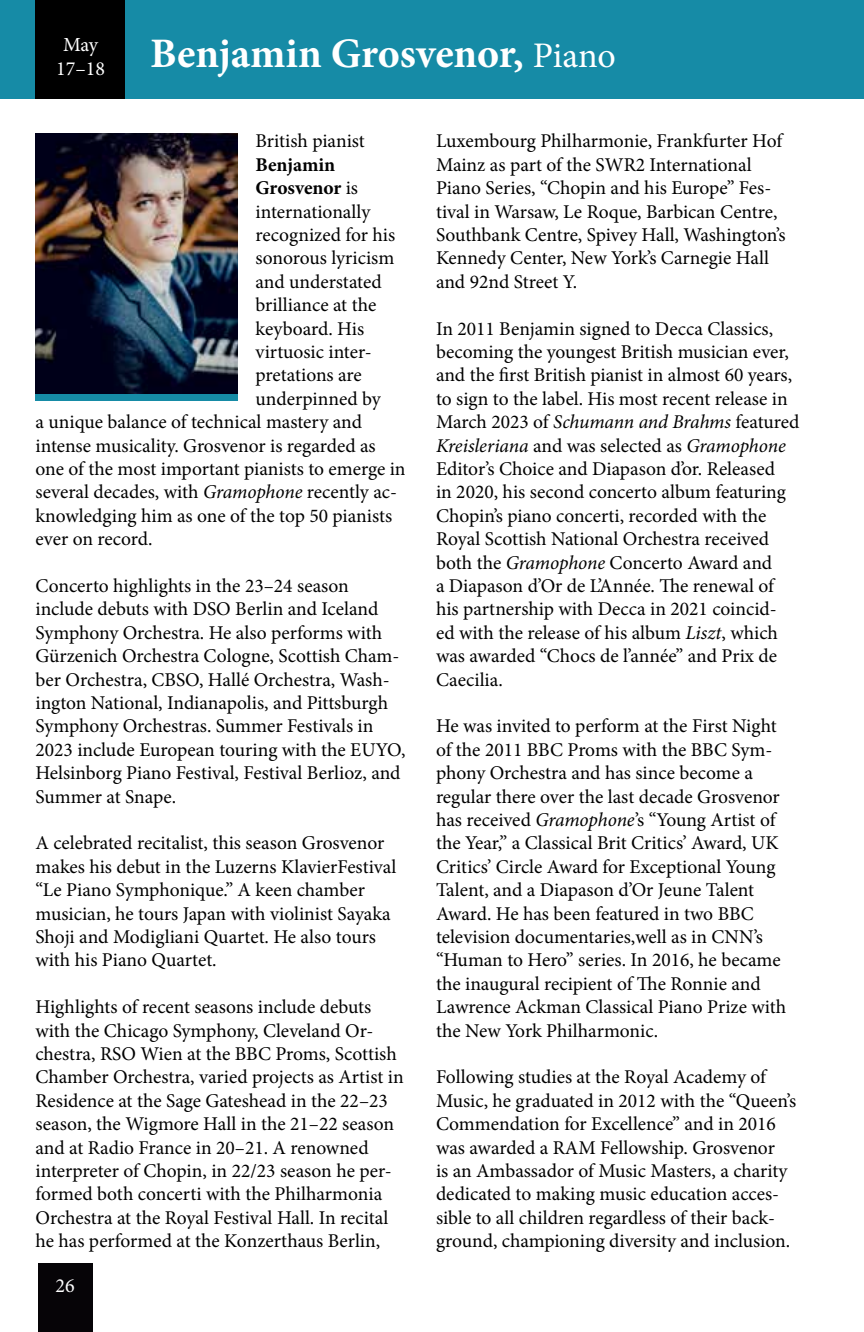
<style>
.page{position:relative;width:864px;height:1332px;background:#fff}
.page>*{position:absolute;margin:0;border:0;box-sizing:border-box;transform-origin:0 0}
.t1{font:700 42px "Minion Pro";letter-spacing:-.005em;color:#fff}
.t2{font:20px/24px "Minion Pro";color:#fff;text-align:center}
.t3{font:19.6px/23.4px "Minion Pro";color:#000}
.t4{font:700 19.6px "Minion Pro";letter-spacing:-.005em;color:#000}
.s1{font-weight:400;font-size:36px}
.s2{font-weight:400}
.s3{font-style:italic}
</style>
<div class="page">
<div style="left:0;top:0;width:864px;height:99px;background:#168ba6"></div>
<div style="left:35px;top:0;width:90px;height:99px;background:#000"></div>
<div style="left:39px;top:1263px;width:54px;height:69px;background:#060407"></div>
<img style="left:35px;top:133px;width:203px;height:261px">
<div style="left:35px;top:394px;width:203px;height:7px;background:#168ba6"></div>
<p class="t2" style="left:56px;top:32px;width:50px">May<br>17–18</p>
<h1 class="t1" style="left:150px;top:24px;width:467px">Benjamin Grosvenor, <span class="s1">Piano</span></h1>
<p class="t3" style="left:256px;top:130px;width:111px">British pianist</p>
<p class="t4" style="left:256px;top:151px;width:81px">Benjamin</p>
<p class="t4" style="left:256px;top:174px;width:104px">Grosvenor <span class="s2">is</span></p>
<p class="t3" style="left:256px;top:200px;width:116px">internationally</p>
<p class="t3" style="left:256px;top:223px;width:141px">recognized for his</p>
<p class="t3" style="left:256px;top:247px;width:140px">sonorous lyricism</p>
<p class="t3" style="left:256px;top:270px;width:128px">and understated</p>
<p class="t3" style="left:256px;top:293px;width:122px">brilliance at the</p>
<p class="t3" style="left:256px;top:317px;width:110px">keyboard. His</p>
<p class="t3" style="left:256px;top:340px;width:118px">virtuosic inter-</p>
<p class="t3" style="left:256px;top:364px;width:108px">pretations are</p>
<p class="t3" style="left:256px;top:387px;width:127px">underpinned by</p>
<p class="t3" style="left:35px;top:410px;width:328px">a unique balance of technical mastery and</p>
<p class="t3" style="left:35px;top:434px;width:342px">intense musicality. Grosvenor is regarded as</p>
<p class="t3" style="left:35px;top:457px;width:372px">one of the most important pianists to emerge in</p>
<p class="t3" style="left:35px;top:481px;width:363px">several decades, with <span class="s3">Gramophone</span> recently ac-</p>
<p class="t3" style="left:35px;top:504px;width:358px">knowledging him as one of the top 50 pianists</p>
<p class="t3" style="left:35px;top:527px;width:118px">ever on record.</p>
<p class="t3" style="left:35px;top:574px;width:372px">Concerto highlights in the 23–24 season include debuts with DSO Berlin and Iceland Symphony Orchestra. He also performs with Gürzenich Orchestra Cologne, Scottish Cham&shy;ber Orchestra, CBSO, Hallé Orchestra, Wash&shy;ington National, Indianapolis, and Pittsburgh Symphony Orchestras. Summer Festivals in 2023 include European touring with the EUYO, Helsinborg Piano Festival, Festival Berlioz, and Summer at Snape.</p>
<p class="t3" style="left:35px;top:832px;width:362px">A celebrated recitalist, this season Grosvenor makes his debut in the Luzerns KlavierFestival “Le Piano Symphonique.” A keen chamber musician, he tours Japan with violinist Sayaka Shoji and Modigliani Quartet. He also tours with his Piano Quartet.</p>
<p class="t3" style="left:35px;top:995px;width:370px">Highlights of recent seasons include debuts with the Chicago Symphony, Cleveland Or&shy;chestra, RSO Wien at the BBC Proms, Scottish Chamber Orchestra, varied projects as Artist in Residence at the Sage Gateshead in the 22–23 season, the Wigmore Hall in the 21–22 season and at Radio France in 20–21. A renowned interpreter of Chopin, in 22/23 season he per&shy;formed both concerti with the Philharmonia Orchestra at the Royal Festival Hall. In recital he has performed at the Konzerthaus Berlin,</p>
<p class="t2" style="left:56px;top:1274px;width:21px">26</p>
<p class="t3" style="left:436px;top:130px;width:351px">Luxembourg Philharmonie, Frankfurter Hof Mainz as part of the SWR2 International Piano Series, “Chopin and his Europe” Fes&shy;tival in Warsaw, Le Roque, Barbican Centre, Southbank Centre, Spivey Hall, Washington’s Kennedy Center, New York’s Carnegie Hall and 92nd Street Y.</p>
<p class="t3" style="left:436px;top:317px;width:365px">In 2011 Benjamin signed to Decca Classics, becoming the youngest British musician ever, and the first British pianist in almost 60 years, to sign to the label. His most recent release in March 2023 of <span class="s3">Schumann and Brahms</span> featured <span class="s3">Kreisleriana</span> and was selected as <span class="s3">Gramophone </span>Editor’s Choice and Diapason d’or. Released<br>in 2020, his second concerto album featuring Chopin’s piano concerti, recorded with the Royal Scottish National Orchestra received both the <span class="s3">Gramophone</span> Concerto Award and<br>a Diapason d’Or de L’Année. The renewal of his partnership with Decca in 2021 coincid&shy;ed with the release of his album <span class="s3">Liszt</span>, which was awarded “Chocs de l’année” and Prix de Caecilia.</p>
<p class="t3" style="left:436px;top:715px;width:352px">He was invited to perform at the First Night of the 2011 BBC Proms with the BBC Sym&shy;phony Orchestra and has since become a regular there over the last decade Grosvenor has received <span class="s3">Gramophone</span>’s “Young Artist of the Year,” a Classical Brit Critics’ Award, UK Critics’ Circle Award for Exceptional Young Talent, and a Diapason d’Or Jeune Talent Award. He has been featured in two BBC television documentaries,well as in CNN’s “Human to Hero” series. In 2016, he became the inaugural recipient of The Ronnie and Lawrence Ackman Classical Piano Prize with the New York Philharmonic.</p>
<p class="t3" style="left:436px;top:1066px;width:362px">Following studies at the Royal Academy of Music, he graduated in 2012 with the “Queen’s Commendation for Excellence” and in 2016 was awarded a RAM Fellowship. Grosvenor<br>is an Ambassador of Music Masters, a charity dedicated to making music education acces&shy;sible to all children regardless of their back&shy;ground, championing diversity and inclusion.</p>
</div>
